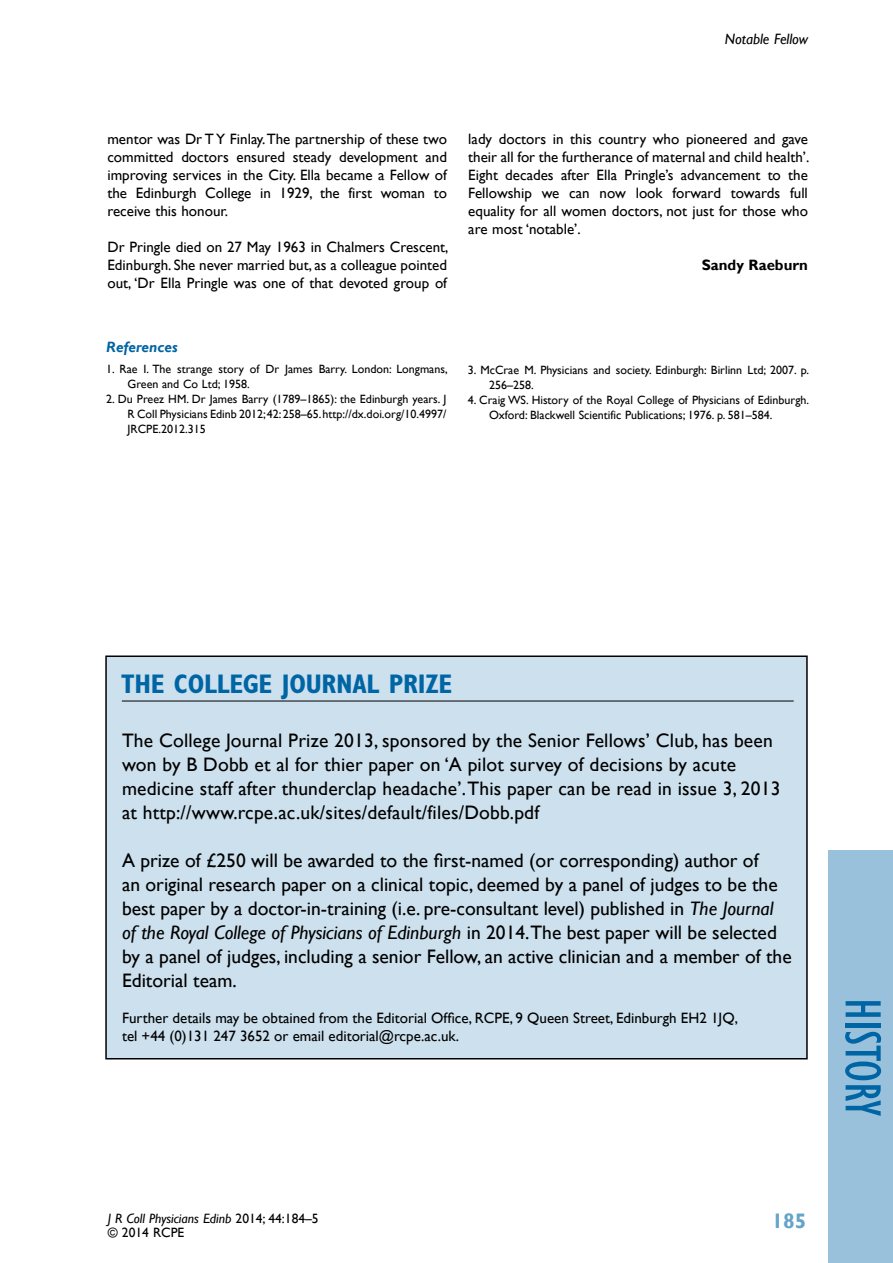
<style>
.page{position:relative;width:893px;height:1263px;background:#fff}
.page>*{position:absolute;margin:0;border:0;box-sizing:border-box;transform-origin:0 0}
.t1{font:condensed 52.5px "Gill Sans";color:#0065a4}
.t2{font:700 condensed 27px "Gill Sans";letter-spacing:-.01em;color:#0065a4}
.t3{font:700 21px "Gill Sans";color:#66a3c8}
.t4{font:19.5px/24px "Gill Sans";color:#000}
.t5{font:15px/18px "Gill Sans";color:#000;text-align:justify}
.t6{font:italic 15px "Gill Sans";color:#000}
.t7{font:700 15px "Gill Sans";color:#000}
.t8{font:italic 700 15px "Gill Sans";color:#0065a4}
.t9{font:italic 13.5px "Gill Sans";color:#000}
.t10{font:13.5px "Gill Sans";color:#000}
.t11{font:12px/15px "Gill Sans";color:#000}
.s1{font-style:italic}
.s2{font-style:normal}
</style>
<div class="page">
<div style="left:829px;top:850px;width:64px;height:413px;background:#99c1db"></div>
<div style="left:106px;top:656px;width:701px;height:403px;background:#cce0ed"></div>
<div style="left:105px;top:655px;width:703px;height:404px;border:2px solid #000"></div>
<hr style="left:122px;top:701px;width:672px;height:1px;background:#000">
<p class="t6" style="left:725px;top:33px;width:85px">Notable Fellow</p>
<p class="t5" style="left:107px;top:131px;width:341px">mentor was Dr T Y Finlay. The partnership of these two committed doctors ensured steady development and improving services in the City. Ella became a Fellow of the Edinburgh College in 1929, the first woman to receive this honour.</p>
<p class="t5" style="left:107px;top:239px;width:343px">Dr Pringle died on 27 May 1963 in Chalmers Crescent, Edinburgh. She never married but, as a colleague pointed out, ‘Dr Ella Pringle was one of that devoted group of</p>
<p class="t5" style="left:468px;top:131px;width:343px">lady doctors in this country who pioneered and gave their all for the furtherance of maternal and child health’.<br>Eight decades after Ella Pringle’s advancement to the Fellowship we can now look forward towards full equality for all women doctors, not just for those who are most ‘notable’.</p>
<p class="t7" style="left:702px;top:259px;width:108px">Sandy raeburn</p>
<p class="t8" style="left:106px;top:341px;width:73px">References</p>
<p class="t11" style="left:128px;top:363px;width:322px;text-indent:-21px">1. Rae I. The strange story of Dr James Barry. London: Longmans,<br>Green and Co Ltd; 1958.</p>
<p class="t11" style="left:128px;top:393px;width:320px;text-align:justify;text-indent:-21px">2. Du Preez HM. Dr James Barry (1789–1865): the Edinburgh years. J R Coll Physicians Edinb 2012; 42: 258–65. http://dx.doi.org/10.4997/ JRCPE.2012.315</p>
<p class="t11" style="left:489px;top:363px;width:322px;text-indent:-21px">3. McCrae M. Physicians and society. Edinburgh: Birlinn Ltd; 2007. p.<br>256–258.</p>
<p class="t11" style="left:489px;top:393px;width:322px;text-indent:-21px">4. Craig WS. History of the Royal College of Physicians of Edinburgh.<br>Oxford: Blackwell Scientific Publications; 1976. p. 581–584.</p>
<h2 class="t2" style="left:121px;top:674px;width:333px">THE COLLEGE JOURNAL PRIZE</h2>
<p class="t4" style="left:122px;top:730px;width:660px">The College Journal Prize 2013, sponsored by the Senior Fellows’ Club, has been won by B Dobb et al for thier paper on ‘A pilot survey of decisions by acute medicine staff after thunderclap headache’. This paper can be read in issue 3, 2013 at http://www.rcpe.ac.uk/sites/default/files/Dobb.pdf</p>
<p class="t4" style="left:122px;top:849px;width:671px">A prize of £250 will be awarded to the first-named (or corresponding) author of<br>an original research paper on a clinical topic, deemed by a panel of judges to be the best paper by a doctor-in-training (i.e. pre-consultant level) published in <span class="s1">The Journal of the Royal College of Physicians of Edinburgh</span> in 2014.The best paper will be selected by a panel of judges, including a senior Fellow, an active clinician and a member of the Editorial team.</p>
<p class="t5" style="left:122px;top:1010px;width:617px">Further details may be obtained from the Editorial Office, RCPE, 9 Queen Street, Edinburgh EH2 1JQ, tel +44 (0)131 247 3652 or email editorial@rcpe.ac.uk.</p>
<p class="t9" style="left:108px;top:1213px;width:212px">J R Coll Physicians Edinb <span class="s2">2014; 44:184–5</span></p>
<p class="t10" style="left:108px;top:1227px;width:78px">© 2014 RCPE</p>
<h3 class="t3" style="left:772px;top:1212px;width:36px">185</h3>
<h1 class="t1" style="left:894px;top:998px;width:120px;rotate:90deg">history</h1>
</div>
